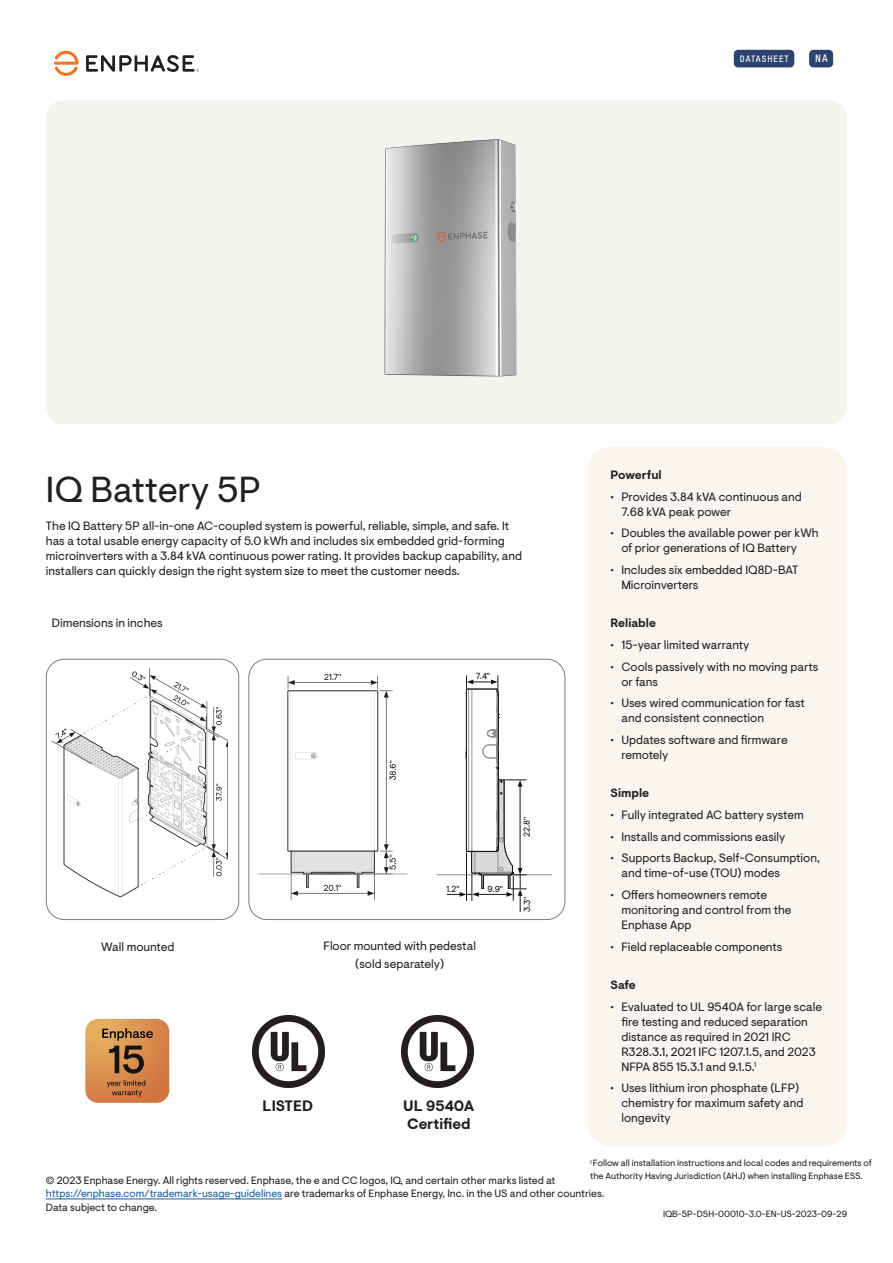
<style>
.page{position:relative;width:893px;height:1263px;background:#fff}
.page>*{position:absolute;margin:0;border:0;box-sizing:border-box;transform-origin:0 0}
.Feature_headline{font:36px "Enphase Visuelt";color:#231f20}
.t1{font:700 15px "Enphase Visuelt";color:#231f20}
.Feature_paragraph{font:12px/15px "Enphase Visuelt";color:#231f20}
.Highlight_title{font:700 12px "Enphase Visuelt";color:#231f20}
.t2{font:10.5px/13.5px "Enphase Visuelt";color:#231f20}
.Label{font:10.5px "T Star Pro Bold";color:#fff}
.Footnote_left{font:9px/12px "Enphase Visuelt";color:#231f20}
.Label-2{font:9px "T Star Pro Bold";letter-spacing:.11em;color:#fff}
.t3{font:8.85px "Enphase Visuelt";color:#171419}
.t4{font:8.7px "Enphase Visuelt";color:#171419}
.s1{color:#175d9e}
</style>
<div class="page">
<hr style="left:46px;top:1198px;width:236px;height:1px;background:#175d9e">
<div style="left:46px;top:100px;width:801px;height:324px;background:#f4f3f0;border-radius:18px"></div>
<div style="left:588px;top:447px;width:259px;height:699px;background:#faf6ef;border-radius:23px"></div>
<div style="left:734px;top:50px;width:60px;height:17px;background:#2c436f;border-radius:4px"></div>
<img style="left:384px;top:139px;width:133px;height:238px">
<svg style="left:85px;top:1019px;width:84px;height:84px;background:#d98c4e"></svg>
<svg style="left:107px;top:1080px;width:38px;height:17px"></svg>
<svg style="left:102px;top:1028px;width:51px;height:45px;background:#a3703f"></svg>
<div style="left:809px;top:50px;width:24px;height:17px;background:#2c436f;border-radius:4px"></div>
<svg style="left:54px;top:51px;width:24px;height:25px"></svg>
<svg style="left:86px;top:55px;width:113px;height:17px"></svg>
<img style="left:45px;top:659px;width:186px;height:259px">
<img style="left:228px;top:658px;width:186px;height:259px">
<svg style="left:414px;top:658px;width:152px;height:260px"></svg>
<div style="left:248px;top:659px;width:317px;height:261px;border:1px solid #7d7d7d;border-radius:18px"></div>
<div style="left:46px;top:659px;width:193px;height:261px;border:1px solid #7d7d7d;border-radius:18px"></div>
<img style="left:401px;top:1016px;width:72px;height:72px">
<img style="left:252px;top:1016px;width:72px;height:72px">
<p class="Label-2" style="left:740px;top:52px;width:50px">DATASHEET</p>
<p class="Label" style="left:815px;top:51px;width:14px">NA</p>
<p class="Feature_headline" style="left:46px;top:468px;width:217px">IQ Battery 5P</p>
<p class="Feature_paragraph" style="left:46px;top:519px;width:478px">The IQ Battery 5P all-in-one AC-coupled system is powerful, reliable, simple, and safe. It has a total usable energy capacity of 5.0 kWh and includes six embedded grid-forming microinverters with a 3.84 kVA continuous power rating. It provides backup capability, and installers can quickly design the right system size to meet the customer needs.</p>
<p class="Feature_paragraph" style="left:52px;top:616px;width:112px">Dimensions in inches</p>
<p class="Feature_paragraph" style="left:101px;top:940px;width:75px">Wall mounted</p>
<p class="t3" style="left:476px;top:671px;width:16px">7.4"</p>
<p class="t3" style="left:446px;top:884px;width:15px">1.2"</p>
<p class="t3" style="left:488px;top:884px;width:17px">9.9"</p>
<p class="Feature_paragraph" style="left:323px;top:937px;width:154px;line-height:18px;text-align:center">Floor mounted with pedestal (sold separately)</p>
<p class="t4" style="left:522px;top:837px;width:22px;rotate:-90deg">22.8"</p>
<p class="t4" style="left:522px;top:912px;width:17px;rotate:-90deg">3.3"</p>
<p class="t1" style="left:262px;top:1097px;width:52px">LISTED</p>
<p class="t1" style="left:403px;top:1097px;width:73px">UL 9540A</p>
<p class="t1" style="left:407px;top:1115px;width:65px">Certified</p>
<p class="Highlight_title" style="left:611px;top:468px;width:53px">Powerful</p>
<p class="Feature_paragraph" style="left:621px;top:489px;width:182px;text-indent:-11px">• Provides 3.84 kVA continuous and<br>7.68 kVA peak power</p>
<p class="Feature_paragraph" style="left:621px;top:526px;width:199px;text-indent:-11px">• Doubles the available power per kWh of prior generations of IQ Battery</p>
<p class="Feature_paragraph" style="left:621px;top:563px;width:178px;text-indent:-11px">• Includes six embedded IQ8D-BAT<br>Microinverters</p>
<p class="Highlight_title" style="left:611px;top:616px;width:47px">Reliable</p>
<p class="Feature_paragraph" style="left:611px;top:638px;width:140px">• 15-year limited warranty</p>
<p class="Feature_paragraph" style="left:621px;top:659px;width:198px;text-indent:-11px">• Cools passively with no moving parts or fans</p>
<p class="Feature_paragraph" style="left:621px;top:696px;width:185px;text-indent:-11px">• Uses wired communication for fast and consistent connection</p>
<p class="Feature_paragraph" style="left:621px;top:733px;width:168px;text-indent:-11px">• Updates software and firmware remotely</p>
<p class="Highlight_title" style="left:611px;top:786px;width:40px">Simple</p>
<p class="Feature_paragraph" style="left:611px;top:807px;width:195px">• Fully integrated AC battery system</p>
<p class="Feature_paragraph" style="left:611px;top:829px;width:176px">• Installs and commissions easily</p>
<p class="Feature_paragraph" style="left:621px;top:851px;width:200px;text-indent:-11px">• Supports Backup, Self-Consumption, and time-of-use (TOU) modes</p>
<p class="Feature_paragraph" style="left:621px;top:888px;width:172px;text-indent:-11px">• Offers homeowners remote monitoring and control from the<br>Enphase App</p>
<p class="Feature_paragraph" style="left:611px;top:939px;width:173px">• Field replaceable components</p>
<p class="Highlight_title" style="left:611px;top:977px;width:27px">Safe</p>
<p class="Feature_paragraph" style="left:621px;top:999px;width:202px;text-indent:-11px">• Evaluated to UL 9540A for large scale fire testing and reduced separation distance as required in 2021 IRC R328.3.1, 2021 IFC 1207.1.5, and 2023<br>NFPA 855 15.3.1 and 9.1.5.<sup>1</sup></p>
<p class="Feature_paragraph" style="left:621px;top:1081px;width:184px;text-indent:-11px">• Uses lithium iron phosphate (LFP) chemistry for maximum safety and longevity</p>
<p class="Footnote_left" style="left:590px;top:1158px;width:283px"><sup>1</sup> Follow all installation instructions and local codes and requirements of the Authority Having Jurisdiction (AHJ) when installing Enphase ESS.</p>
<p class="t2" style="left:46px;top:1174px;width:560px">© 2023 Enphase Energy. All rights reserved. Enphase, the e and CC logos, IQ, and certain other marks listed at <span class="s1">https://enphase.com/trademark-usage-guidelines</span> are trademarks of Enphase Energy, Inc. in the US and other countries.<br>Data subject to change.</p>
<p class="Footnote_left" style="left:663px;top:1208px;width:186px">IQB-5P-DSH-00010-3.0-EN-US-2023-09-29</p>
</div>
